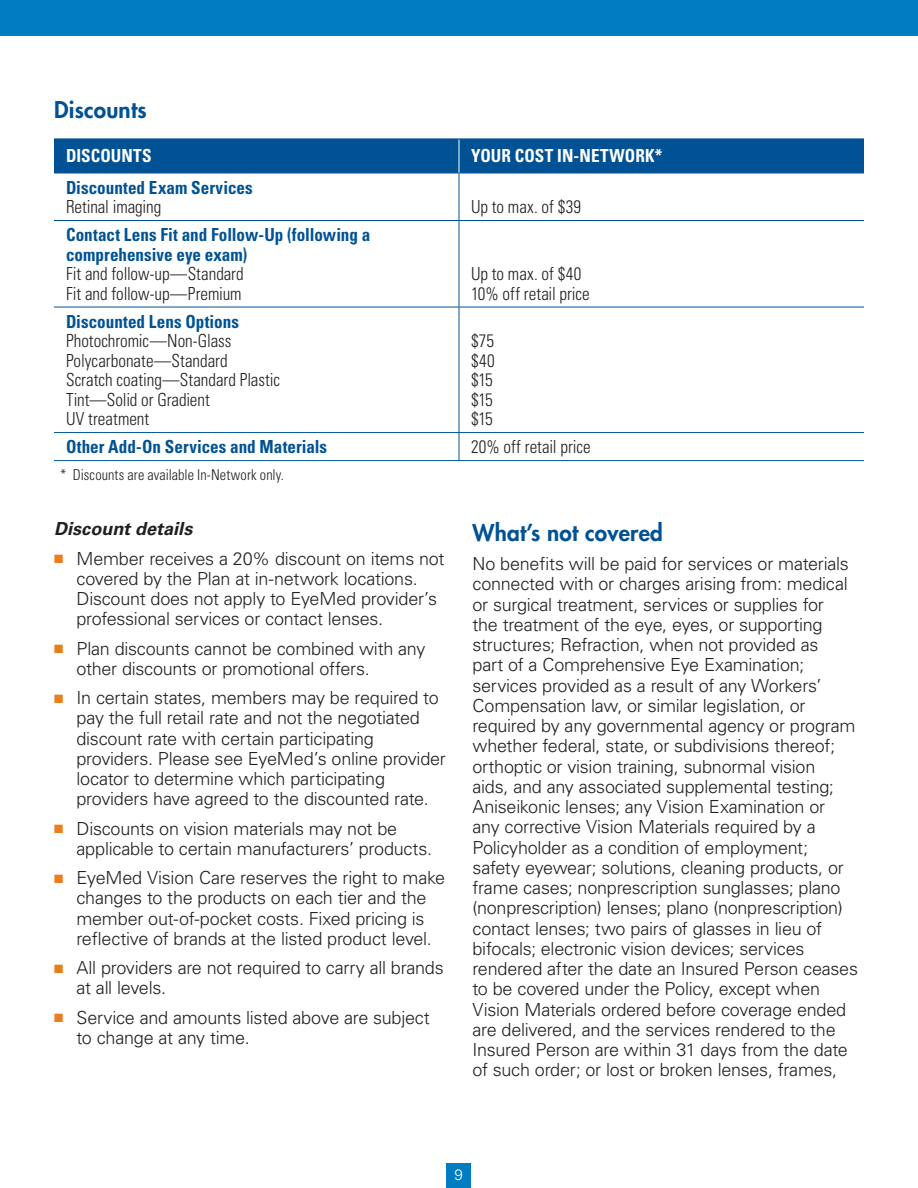
<style>
.page{position:relative;width:918px;height:1188px;background:#fff}
.page>*{position:absolute;margin:0;border:0;box-sizing:border-box;transform-origin:0 0}
.CK_A_head{font:800 22.5px "Futura Std";letter-spacing:.01em;color:#005294}
.CK_Body{font:300 18px/20.2px "Univers LT Std";letter-spacing:-.015em;color:#231f20}
.CK_table_body{font:300 condensed 18px "Univers LT Std";color:#231f20;scale:.95 1}
.CK_table_body-2{font:700 condensed 18px/19.5px "Univers LT Std";color:#005294;scale:.95 1}
.CK_table_body-3{font:700 condensed 18px "Univers LT Std";letter-spacing:.005em;color:#fff;scale:.95 1}
.CK_B1_Head{font:italic 700 18px "Univers LT Std";color:#231f20}
.CK_table_body-4{font:300 condensed 15px "Univers LT Std";letter-spacing:.005em;color:#231f20;scale:.95 1}
.t1{font:300 15px "Univers LT Std";color:#fff}
.s1{color:#ea7e1d}
</style>
<div class="page">
<div style="left:447px;top:1163px;width:24px;height:25px;background:#007cc2"></div>
<div style="left:0;top:0;width:918px;height:36px;background:#007cc2"></div>
<div style="left:54px;top:140px;width:810px;height:33px;background:#005294"></div>
<hr style="left:459px;top:173px;width:1px;height:47px;background:#005294">
<hr style="left:54px;top:220px;width:405px;height:1px;background:#005294">
<hr style="left:459px;top:220px;width:405px;height:1px;background:#005294">
<hr style="left:459px;top:221px;width:1px;height:86px;background:#005294">
<hr style="left:54px;top:307px;width:405px;height:1px;background:#005294">
<hr style="left:459px;top:307px;width:405px;height:1px;background:#005294">
<hr style="left:459px;top:307px;width:1px;height:125px;background:#005294">
<hr style="left:54px;top:432px;width:405px;height:1px;background:#005294">
<hr style="left:459px;top:432px;width:405px;height:1px;background:#005294">
<svg style="left:459px;top:433px;width:1px;height:27px"></svg>
<hr style="left:54px;top:460px;width:405px;height:1px;background:#005294">
<hr style="left:459px;top:460px;width:405px;height:1px;background:#005294">
<hr style="left:54px;top:173px;width:405px;height:1px;background:#005294">
<hr style="left:459px;top:173px;width:405px;height:1px;background:#005294">
<hr style="left:459px;top:139px;width:1px;height:34px;background:#fff">
<hr style="left:54px;top:139px;width:405px;height:1px;background:#005294">
<hr style="left:459px;top:139px;width:405px;height:1px;background:#005294">
<h1 class="CK_A_head" style="left:54px;top:95px;width:94px">Discounts</h1>
<p class="CK_table_body-3" style="left:66px;top:145px;width:92px">DISCOUNTS</p>
<p class="CK_table_body-3" style="left:471px;top:145px;width:203px">YOUR COST IN-NETWORK*</p>
<p class="CK_table_body-2" style="left:66px;top:177px;width:198px">Discounted Exam Services</p>
<p class="CK_table_body" style="left:66px;top:196px;width:102px">Retinal imaging</p>
<p class="CK_table_body" style="left:471px;top:196px;width:117px">Up to max. of $39</p>
<p class="CK_table_body-2" style="left:66px;top:225px;width:322px">Contact Lens Fit and Follow-Up (following a comprehensive eye exam)</p>
<p class="CK_table_body" style="left:66px;top:263px;width:189px">Fit and follow-up—Standard</p>
<p class="CK_table_body" style="left:66px;top:282px;width:186px">Fit and follow-up—Premium</p>
<p class="CK_table_body" style="left:471px;top:263px;width:118px">Up to max. of $40</p>
<p class="CK_table_body" style="left:471px;top:282px;width:127px">10% off retail price</p>
<p class="CK_table_body-2" style="left:66px;top:311px;width:184px">Discounted Lens Options</p>
<p class="CK_table_body" style="left:66px;top:330px;width:176px">Photochromic—Non-Glass</p>
<p class="CK_table_body" style="left:66px;top:349px;width:172px">Polycarbonate—Standard</p>
<p class="CK_table_body" style="left:66px;top:369px;width:227px">Scratch coating—Standard Plastic</p>
<p class="CK_table_body" style="left:66px;top:388px;width:153px">Tint—Solid or Gradient</p>
<p class="CK_table_body" style="left:66px;top:408px;width:89px">UV treatment</p>
<p class="CK_table_body" style="left:471px;top:330px;width:26px">$75</p>
<p class="CK_table_body" style="left:471px;top:349px;width:26px">$40</p>
<p class="CK_table_body" style="left:471px;top:369px;width:24px">$15</p>
<p class="CK_table_body" style="left:471px;top:388px;width:24px">$15</p>
<p class="CK_table_body" style="left:471px;top:408px;width:24px">$15</p>
<p class="CK_table_body-2" style="left:66px;top:437px;width:276px">Other Add-On Services and Materials</p>
<p class="CK_table_body" style="left:471px;top:436px;width:128px">20% off retail price</p>
<p class="CK_table_body-4" style="left:60px;top:466px;width:237px">* Discounts are available In-Network only.</p>
<h2 class="CK_B1_Head" style="left:54px;top:518px;width:140px">Discount details</h2>
<p class="CK_Body" style="left:76px;top:548px;width:369px;text-indent:-22px"><span class="s1">■</span> Member receives a 20% discount on items not covered by the Plan at in-network locations.<br>Discount does not apply to EyeMed provider’s professional services or contact lenses.</p>
<p class="CK_Body" style="left:76px;top:638px;width:350px;text-indent:-22px"><span class="s1">■</span> Plan discounts cannot be combined with any other discounts or promotional offers.</p>
<p class="CK_Body" style="left:76px;top:688px;width:371px;text-indent:-22px"><span class="s1">■</span> In certain states, members may be required to pay the full retail rate and not the negotiated discount rate with certain participating providers. Please see EyeMed’s online provider locator to determine which participating providers have agreed to the discounted rate.</p>
<p class="CK_Body" style="left:76px;top:818px;width:357px;text-indent:-22px"><span class="s1">■</span> Discounts on vision materials may not be applicable to certain manufacturers’ products.</p>
<p class="CK_Body" style="left:54px;top:868px;width:393px;text-align:center"><span class="s1">■</span> EyeMed Vision Care reserves the right to make changes to the products on each tier and the member out-of-pocket costs. Fixed pricing is reflective of brands at the listed product level.</p>
<p class="CK_Body" style="left:76px;top:958px;width:369px;text-indent:-22px"><span class="s1">■</span> All providers are not required to carry all brands at all levels.</p>
<p class="CK_Body" style="left:76px;top:1007px;width:355px;text-indent:-22px"><span class="s1">■</span> Service and amounts listed above are subject to change at any time.</p>
<h1 class="CK_A_head" style="left:472px;top:518px;width:192px">What’s not covered</h1>
<p class="CK_Body" style="left:472px;top:554px;width:387px">No benefits will be paid for services or materials connected with or charges arising from: medical or surgical treatment, services or supplies for<br>the treatment of the eye, eyes, or supporting structures; Refraction, when not provided as<br>part of a Comprehensive Eye Examination; services provided as a result of any Workers’ Compensation law, or similar legislation, or required by any governmental agency or program whether federal, state, or subdivisions thereof; orthoptic or vision training, subnormal vision<br>aids, and any associated supplemental testing; Aniseikonic lenses; any Vision Examination or<br>any corrective Vision Materials required by a Policyholder as a condition of employment; safety eyewear; solutions, cleaning products, or frame cases; nonprescription sunglasses; plano (nonprescription) lenses; plano (nonprescription) contact lenses; two pairs of glasses in lieu of bifocals; electronic vision devices; services rendered after the date an Insured Person ceases to be covered under the Policy, except when Vision Materials ordered before coverage ended are delivered, and the services rendered to the Insured Person are within 31 days from the date of such order; or lost or broken lenses, frames,</p>
<p class="t1" style="left:455px;top:1166px;width:10px">9</p>
</div>
